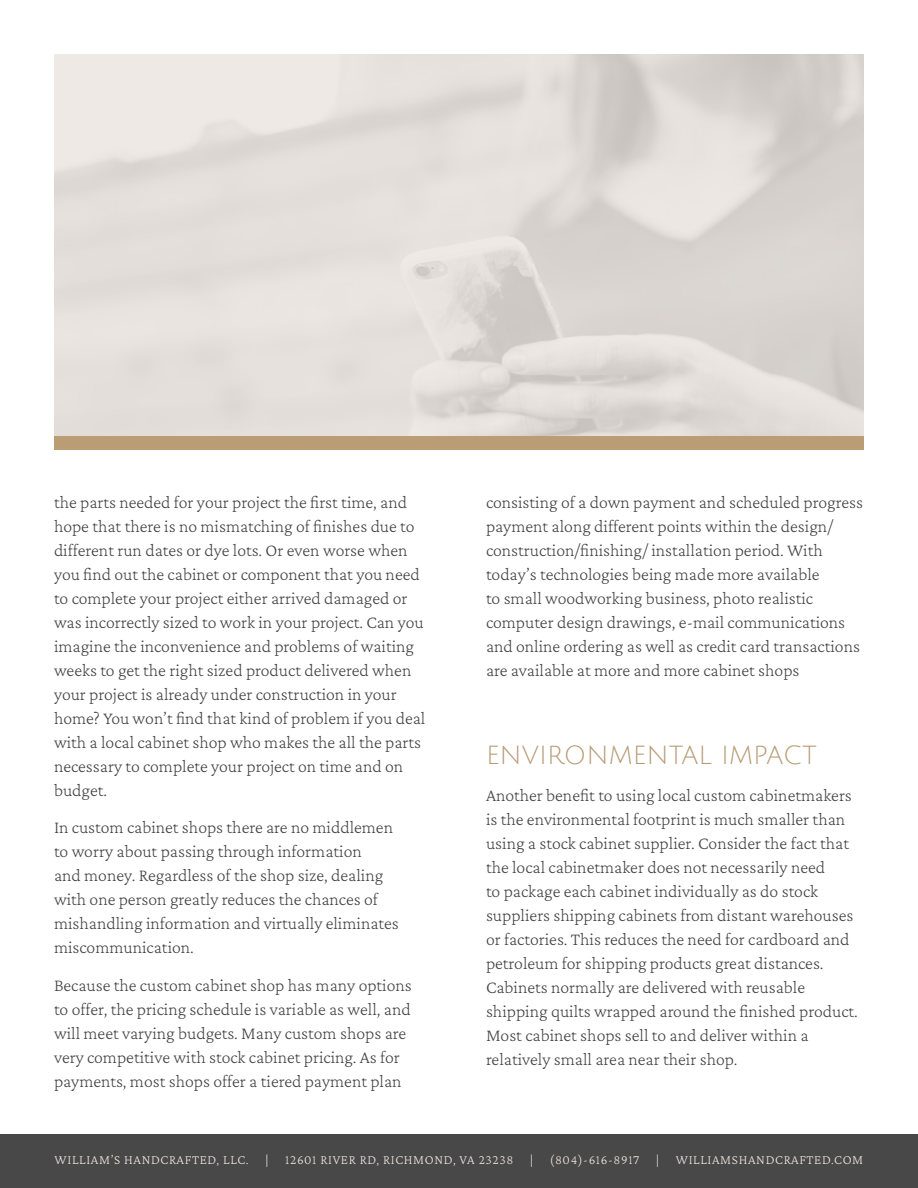
<style>
.page{position:relative;width:918px;height:1188px;background:#fff}
.page>*{position:absolute;margin:0;border:0;box-sizing:border-box;transform-origin:0 0}
.t1{font:25.5px "Julius Sans One";color:#b79a74}
.t2{font:18px/24px "Crimson Pro";color:#424244}
.t3{font:13.5px "Crimson Pro";letter-spacing:.05em;color:#f0e8e4}
</style>
<div class="page">
<svg style="left:54px;top:54px;width:810px;height:382px;background:#e0dbd7"></svg>
<div style="left:54px;top:436px;width:810px;height:13px;background:#ba9c75"></div>
<div style="left:0;top:1134px;width:918px;height:54px;background:#484848"></div>
<p class="t2" style="left:54px;top:490px;width:373px">the parts needed for your project the first time, and hope that there is no mismatching of finishes due to different run dates or dye lots. Or even worse when you find out the cabinet or component that you need to complete your project either arrived damaged or was incorrectly sized to work in your project. Can you imagine the inconvenience and problems of waiting weeks to get the right sized product delivered when your project is already under construction in your home? You won’t find that kind of problem if you deal with a local cabinet shop who makes the all the parts necessary to complete your project on time and on budget.</p>
<p class="t2" style="left:54px;top:815px;width:346px">In custom cabinet shops there are no middlemen to worry about passing through information<br>and money. Regardless of the shop size, dealing with one person greatly reduces the chances of mishandling information and virtually eliminates miscommunication.</p>
<p class="t2" style="left:54px;top:973px;width:359px">Because the custom cabinet shop has many options to offer, the pricing schedule is variable as well, and will meet varying budgets. Many custom shops are very competitive with stock cabinet pricing. As for payments, most shops offer a tiered payment plan</p>
<p class="t2" style="left:486px;top:490px;width:379px">consisting of a down payment and scheduled progress payment along different points within the design/ construction/finishing/ installation period. With today’s technologies being made more available<br>to small woodworking business, photo realistic computer design drawings, e-mail communications and online ordering as well as credit card transactions are available at more and more cabinet shops</p>
<p class="t1" style="left:486px;top:742px;width:332px">ENVIRONMENTAL IMPACT</p>
<p class="t2" style="left:486px;top:783px;width:373px">Another benefit to using local custom cabinetmakers is the environmental footprint is much smaller than using a stock cabinet supplier. Consider the fact that the local cabinetmaker does not necessarily need<br>to package each cabinet individually as do stock suppliers shipping cabinets from distant warehouses or factories. This reduces the need for cardboard and petroleum for shipping products great distances.<br>Cabinets normally are delivered with reusable shipping quilts wrapped around the finished product.<br>Most cabinet shops sell to and deliver within a relatively small area near their shop.</p>
<p class="t3" style="left:55px;top:1151px;width:810px">WILLIAM’S HANDCRAFTED, LLC. | 12601 RIVER RD, RICHMOND, VA 23238 | (804)-616-8917 | WILLIAMSHANDCRAFTED.COM</p>
</div>
